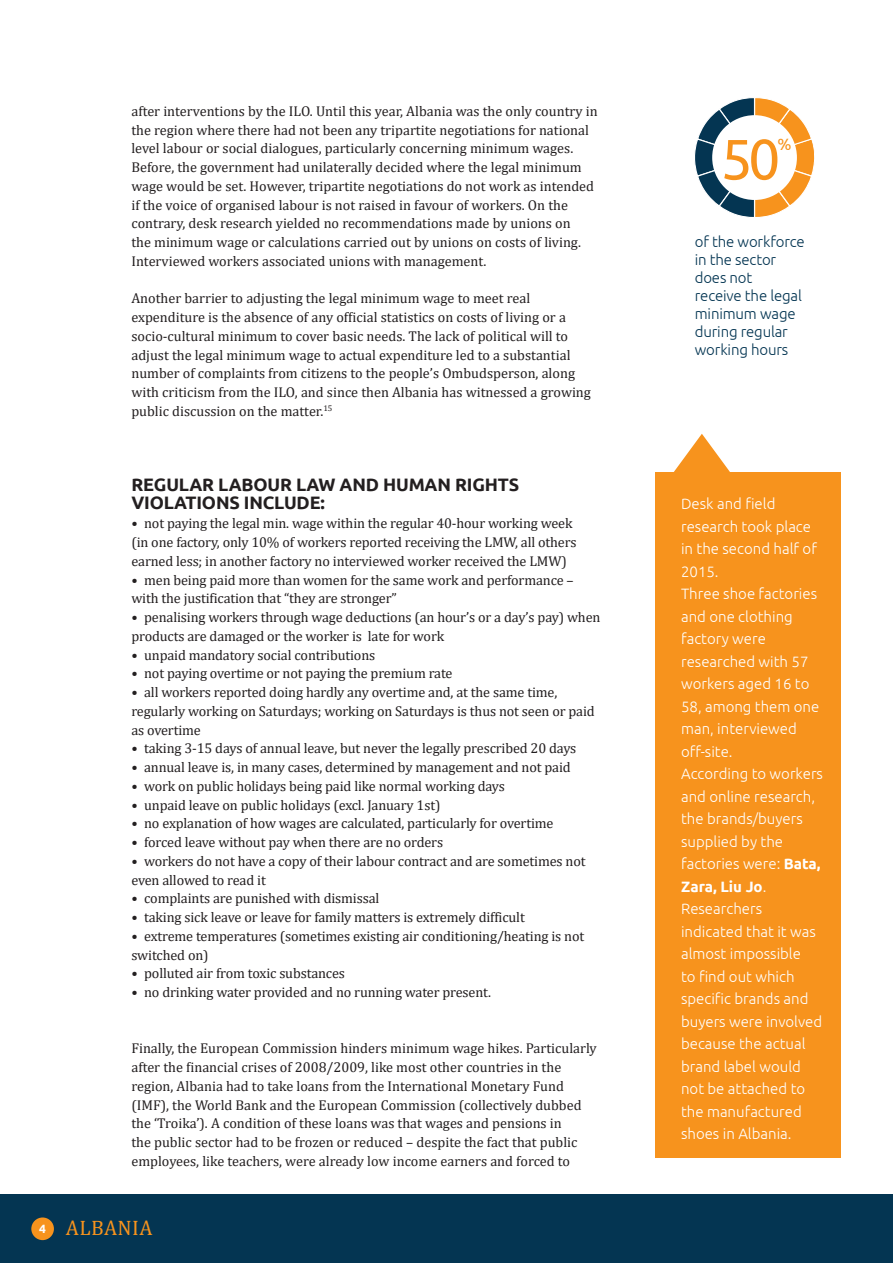
<style>
.page{position:relative;width:893px;height:1263px;background:#fff}
.page>*{position:absolute;margin:0;border:0;box-sizing:border-box;transform-origin:0 0}
._02_SUBHEADER_12pt{font:56.55px "Ubuntu";color:#f7931d}
.t1{font:21px "Cambria";letter-spacing:.02em;color:#f7931d}
._02_SUBHEADER_12pt-2{font:700 18px/18px "Ubuntu";letter-spacing:-.01em;color:#231f20}
._02_SUBHEADER_12pt-3{font:16.35px "Ubuntu";color:#f7931d}
._04_QUOTE_SPEECHBUBB{font:300 15px/22.5px "Ubuntu";color:#fff}
._05_COLUMN_BODY_10pt{font:300 15px/18px "Ubuntu";letter-spacing:-.01em;color:#043552}
._03_BODY_9pt{font:14.25px/18.8px "Cambria";letter-spacing:-.01em;color:#231f20}
.s1{font-family:"Ubuntu";font-weight:700;font-size:12px;color:#fff}
.s2{font-weight:700}
</style>
<div class="page">
<div style="left:0;top:1195px;width:893px;height:68px;background:#043552"></div>
<div style="left:31px;top:1217px;width:23px;height:23px;background:#f7931d;border-radius:50%"></div>
<svg style="left:674px;top:434px;width:56px;height:38px"></svg>
<div style="left:656px;top:472px;width:185px;height:686px;background:#f7931d"></div>
<svg style="left:694px;top:97px;width:121px;height:121px"></svg>
<div style="left:712px;top:115px;width:85px;height:85px;background:#fff;border-radius:50%"></div>
<p class="_03_BODY_9pt" style="left:131px;top:101px;width:468px">after interventions by the ILO. Until this year, Albania was the only country in the region where there had not been any tripartite negotiations for national level labour or social dialogues, particularly concerning minimum wages.<br>Before, the government had unilaterally decided where the legal minimum wage would be set. However, tripartite negotiations do not work as intended if the voice of organised labour is not raised in favour of workers. On the contrary, desk research yielded no recommendations made by unions on<br>the minimum wage or calculations carried out by unions on costs of living.<br>Interviewed workers associated unions with management.</p>
<p class="_03_BODY_9pt" style="left:131px;top:289px;width:461px">Another barrier to adjusting the legal minimum wage to meet real expenditure is the absence of any official statistics on costs of living or a socio-cultural minimum to cover basic needs. The lack of political will to adjust the legal minimum wage to actual expenditure led to a substantial number of complaints from citizens to the people’s Ombudsperson, along with criticism from the ILO, and since then Albania has witnessed a growing public discussion on the matter.<sup>15</sup></p>
<p class="_02_SUBHEADER_12pt-2" style="left:131px;top:475px;width:389px">REGULAR LABOUR LAW AND HUMAN RIGHTS<br>VIOLATIONS INCLUDE:</p>
<p class="_03_BODY_9pt" style="left:131px;top:514px;width:447px">• not paying the legal min. wage within the regular 40-hour working week (in one factory, only 10% of workers reported receiving the LMW, all others earned less; in another factory no interviewed worker received the LMW)</p>
<p class="_03_BODY_9pt" style="left:131px;top:570px;width:444px">• men being paid more than women for the same work and performance – with the justification that “they are stronger”</p>
<p class="_03_BODY_9pt" style="left:131px;top:608px;width:471px">• penalising workers through wage deductions (an hour’s or a day’s pay) when products are damaged or the worker is late for work</p>
<p class="_03_BODY_9pt" style="left:131px;top:645px;width:245px">• unpaid mandatory social contributions</p>
<p class="_03_BODY_9pt" style="left:131px;top:664px;width:323px">• not paying overtime or not paying the premium rate</p>
<p class="_03_BODY_9pt" style="left:131px;top:683px;width:465px">• all workers reported doing hardly any overtime and, at the same time, regularly working on Saturdays; working on Saturdays is thus not seen or paid as overtime</p>
<p class="_03_BODY_9pt" style="left:131px;top:739px;width:446px">• taking 3-15 days of annual leave, but never the legally prescribed 20 days</p>
<p class="_03_BODY_9pt" style="left:131px;top:758px;width:441px">• annual leave is, in many cases, determined by management and not paid</p>
<p class="_03_BODY_9pt" style="left:131px;top:776px;width:375px">• work on public holidays being paid like normal working days</p>
<p class="_03_BODY_9pt" style="left:131px;top:795px;width:311px">• unpaid leave on public holidays (excl. January 1st)</p>
<p class="_03_BODY_9pt" style="left:131px;top:814px;width:424px">• no explanation of how wages are calculated, particularly for overtime</p>
<p class="_03_BODY_9pt" style="left:131px;top:833px;width:313px">• forced leave without pay when there are no orders</p>
<p class="_03_BODY_9pt" style="left:131px;top:851px;width:456px">• workers do not have a copy of their labour contract and are sometimes not even allowed to read it</p>
<p class="_03_BODY_9pt" style="left:131px;top:889px;width:250px">• complaints are punished with dismissal</p>
<p class="_03_BODY_9pt" style="left:131px;top:908px;width:395px">• taking sick leave or leave for family matters is extremely difficult</p>
<p class="_03_BODY_9pt" style="left:131px;top:926px;width:454px">• extreme temperatures (sometimes existing air conditioning/heating is not switched on)</p>
<p class="_03_BODY_9pt" style="left:131px;top:964px;width:215px">• polluted air from toxic substances</p>
<p class="_03_BODY_9pt" style="left:131px;top:983px;width:361px">• no drinking water provided and no running water present.</p>
<p class="_03_BODY_9pt" style="left:131px;top:1039px;width:467px">Finally, the European Commission hinders minimum wage hikes. Particularly after the financial crises of 2008/2009, like most other countries in the region, Albania had to take loans from the International Monetary Fund (IMF), the World Bank and the European Commission (collectively dubbed the ‘Troika’). A condition of these loans was that wages and pensions in<br>the public sector had to be frozen or reduced – despite the fact that public employees, like teachers, were already low income earners and forced to</p>
<h2 class="t1" style="left:39px;top:1215px;width:115px"><span class="s1">4</span> ALBANIA</h2>
<p class="_02_SUBHEADER_12pt" style="left:721px;top:125px;width:61px">50</p>
<p class="_02_SUBHEADER_12pt-3" style="left:778px;top:134px;width:16px">%</p>
<p class="_05_COLUMN_BODY_10pt" style="left:695px;top:232px;width:112px">of the workforce in the sector does not<br>receive the legal minimum wage during regular working hours</p>
<p class="_04_QUOTE_SPEECHBUBB" style="left:681px;top:492px;width:137px">Desk and field research took place in the second half of<br>2015.</p>
<p class="_04_QUOTE_SPEECHBUBB" style="left:681px;top:582px;width:140px">Three shoe factories and one clothing factory were researched with 57 workers aged 16 to<br>58, among them one man, interviewed off-site.</p>
<p class="_04_QUOTE_SPEECHBUBB" style="left:681px;top:762px;width:143px">According to workers and online research, the brands/buyers supplied by the factories were: <span class="s2">Bata,<br>Zara, Liu Jo</span>.</p>
<p class="_04_QUOTE_SPEECHBUBB" style="left:681px;top:897px;width:143px">Researchers indicated that it was almost impossible<br>to find out which specific brands and buyers were involved because the actual brand label would not be attached to the manufactured shoes in Albania.</p>
</div>
